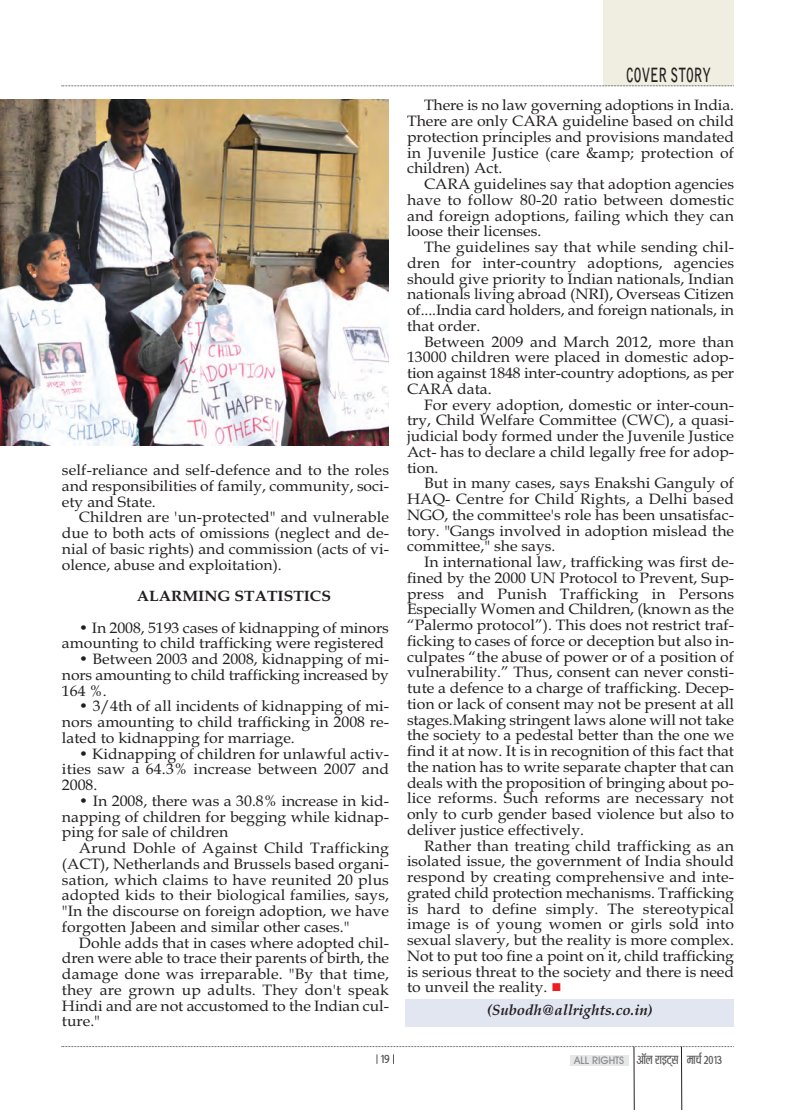
<style>
.page{position:relative;width:796px;height:1110px;background:#fff}
.page>*{position:absolute;margin:0;border:0;box-sizing:border-box;transform-origin:0 0}
.t1{font:700 19.5px "Bell Gothic Std";color:#231f20;scale:.65 1}
.t2{font:15px/15.8px "Book Antiqua";color:#231f20;text-align:justify;scale:1.05 1}
.t3{font:15px "Bhaskar 2";color:#57585a;scale:.95 1}
.t4{font:italic 700 15px "Book Antiqua";color:#231f20}
.t5{font:700 15px "Book Antiqua";color:#231f20;scale:1.05 1}
.t6{font:15px "Bhaskar 2";color:#4b4c4d}
.s1{color:#ee1d23}
.s2{font-family:"Avant Garde IT Cby BT";font-weight:500;font-size:10.5px;color:#8a8c8f}
</style>
<div class="page">
<div style="left:602px;top:1px;width:131px;height:85px;background:#f0eee1"></div>
<svg style="left:62px;top:85px;width:672px;height:1px"></svg>
<svg style="left:62px;top:1046px;width:672px;height:1px"></svg>
<div style="left:569px;top:1055px;width:59px;height:10px;background:#e6e7e9"></div>
<hr style="left:633px;top:1047px;width:1px;height:63px;background:#231f20">
<hr style="left:681px;top:1047px;width:1px;height:63px;background:#231f20">
<img style="left:0;top:100px;width:389px;height:345px">
<div style="left:405px;top:1000px;width:328px;height:27px;background:#e2e6f1"></div>
<p class="t2" style="left:62px;top:464px;width:313px">self-reliance and self-defence and to the roles</p>
<p class="t2" style="left:62px;top:480px;width:313px">and responsibilities of family, community, soci-</p>
<p class="t2" style="left:62px;top:495px;width:91px">ety and State.</p>
<p class="t2" style="left:79px;top:511px;width:296px">Children are 'un-protected" and vulnerable</p>
<p class="t2" style="left:62px;top:527px;width:313px">due to both acts of omissions (neglect and de-</p>
<p class="t2" style="left:62px;top:543px;width:313px">nial of basic rights) and commission (acts of vi-</p>
<p class="t2" style="left:62px;top:558px;width:211px">olence, abuse and exploitation).</p>
<p class="t5" style="left:137px;top:590px;width:186px">ALARMING STATISTICS</p>
<p class="t2" style="left:62px;top:621px;width:313px;text-indent:17px">• In 2008, 5193 cases of kidnapping of minors amounting to child trafficking were registered</p>
<p class="t2" style="left:62px;top:653px;width:313px;text-indent:17px">• Between 2003 and 2008, kidnapping of mi&shy;nors amounting to child trafficking increased by 164 %.</p>
<p class="t2" style="left:62px;top:700px;width:313px;text-indent:17px">• 3/4th of all incidents of kidnapping of mi&shy;nors amounting to child trafficking in 2008 re&shy;lated to kidnapping for marriage.</p>
<p class="t2" style="left:62px;top:747px;width:313px;text-indent:17px">• Kidnapping of children for unlawful activ&shy;ities saw a 64.3% increase between 2007 and 2008.</p>
<p class="t2" style="left:79px;top:795px;width:296px">• In 2008, there was a 30.8% increase in kid-</p>
<p class="t2" style="left:62px;top:810px;width:313px">napping of children for begging while kidnap-</p>
<p class="t2" style="left:62px;top:826px;width:160px">ping for sale of children</p>
<p class="t2" style="left:79px;top:842px;width:296px">Arund Dohle of Against Child Trafficking</p>
<p class="t2" style="left:62px;top:858px;width:313px">(ACT), Netherlands and Brussels based organi-</p>
<p class="t2" style="left:62px;top:873px;width:313px">sation, which claims to have reunited 20 plus</p>
<p class="t2" style="left:62px;top:889px;width:313px">adopted kids to their biological families, says,</p>
<p class="t2" style="left:62px;top:905px;width:313px">"In the discourse on foreign adoption, we have</p>
<p class="t2" style="left:62px;top:921px;width:275px">forgotten Jabeen and similar other cases."</p>
<p class="t2" style="left:79px;top:936px;width:296px">Dohle adds that in cases where adopted chil-</p>
<p class="t2" style="left:62px;top:952px;width:313px">dren were able to trace their parents of birth, the</p>
<p class="t2" style="left:62px;top:968px;width:313px">damage done was irreparable. "By that time,</p>
<p class="t2" style="left:62px;top:984px;width:313px">they are grown up adults. They don't speak</p>
<p class="t2" style="left:62px;top:999px;width:313px">Hindi and are not accustomed to the Indian cul-</p>
<p class="t2" style="left:62px;top:1015px;width:38px">ture."</p>
<p class="t1" style="left:626px;top:64px;width:131px">COVER STORY</p>
<p class="t2" style="left:424px;top:99px;width:296px">There is no law governing adoptions in India.</p>
<p class="t2" style="left:407px;top:115px;width:313px">There are only CARA guideline based on child</p>
<p class="t2" style="left:407px;top:131px;width:313px">protection principles and provisions mandated</p>
<p class="t2" style="left:407px;top:146px;width:313px">in Juvenile Justice (care &amp;amp; protection of</p>
<p class="t2" style="left:407px;top:162px;width:92px">children) Act.</p>
<p class="t2" style="left:424px;top:178px;width:296px">CARA guidelines say that adoption agencies</p>
<p class="t2" style="left:407px;top:194px;width:313px">have to follow 80-20 ratio between domestic</p>
<p class="t2" style="left:407px;top:209px;width:313px">and foreign adoptions, failing which they can</p>
<p class="t2" style="left:407px;top:225px;width:129px">loose their licenses.</p>
<p class="t2" style="left:424px;top:241px;width:296px">The guidelines say that while sending chil-</p>
<p class="t2" style="left:407px;top:257px;width:313px">dren for inter-country adoptions, agencies</p>
<p class="t2" style="left:407px;top:272px;width:313px">should give priority to Indian nationals, Indian</p>
<p class="t2" style="left:407px;top:288px;width:313px">nationals living abroad (NRI), Overseas Citizen</p>
<p class="t2" style="left:407px;top:304px;width:313px">of....India card holders, and foreign nationals, in</p>
<p class="t2" style="left:407px;top:320px;width:71px">that order.</p>
<p class="t2" style="left:424px;top:335px;width:296px">Between 2009 and March 2012, more than</p>
<p class="t2" style="left:407px;top:351px;width:313px">13000 children were placed in domestic adop-</p>
<p class="t2" style="left:407px;top:367px;width:313px">tion against 1848 inter-country adoptions, as per</p>
<p class="t2" style="left:407px;top:383px;width:82px">CARA data.</p>
<p class="t2" style="left:424px;top:398px;width:296px">For every adoption, domestic or inter-coun-</p>
<p class="t2" style="left:407px;top:414px;width:313px">try, Child Welfare Committee (CWC), a quasi-</p>
<p class="t2" style="left:407px;top:430px;width:313px">judicial body formed under the Juvenile Justice</p>
<p class="t2" style="left:407px;top:446px;width:313px">Act- has to declare a child legally free for adop-</p>
<p class="t2" style="left:407px;top:461px;width:31px">tion.</p>
<p class="t2" style="left:424px;top:477px;width:296px">But in many cases, says Enakshi Ganguly of</p>
<p class="t2" style="left:407px;top:493px;width:313px">HAQ- Centre for Child Rights, a Delhi based</p>
<p class="t2" style="left:407px;top:509px;width:313px">NGO, the committee's role has been unsatisfac-</p>
<p class="t2" style="left:407px;top:524px;width:313px">tory. "Gangs involved in adoption mislead the</p>
<p class="t2" style="left:407px;top:540px;width:143px">committee," she says.</p>
<p class="t2" style="left:424px;top:556px;width:296px">In international law, trafficking was first de-</p>
<p class="t2" style="left:407px;top:572px;width:313px">fined by the 2000 UN Protocol to Prevent, Sup-</p>
<p class="t2" style="left:407px;top:587px;width:313px">press and Punish Trafficking in Persons</p>
<p class="t2" style="left:407px;top:603px;width:313px">Especially Women and Children, (known as the</p>
<p class="t2" style="left:407px;top:619px;width:313px">“Palermo protocol”). This does not restrict traf-</p>
<p class="t2" style="left:407px;top:635px;width:313px">ficking to cases of force or deception but also in-</p>
<p class="t2" style="left:407px;top:650px;width:313px">culpates “the abuse of power or of a position of</p>
<p class="t2" style="left:407px;top:666px;width:313px">vulnerability.” Thus, consent can never consti-</p>
<p class="t2" style="left:407px;top:682px;width:313px">tute a defence to a charge of trafficking. Decep-</p>
<p class="t2" style="left:407px;top:698px;width:313px">tion or lack of consent may not be present at all</p>
<p class="t2" style="left:407px;top:713px;width:313px">stages.Making stringent laws alone will not take</p>
<p class="t2" style="left:407px;top:729px;width:313px">the society to a pedestal better than the one we</p>
<p class="t2" style="left:407px;top:745px;width:313px">find it at now. It is in recognition of this fact that</p>
<p class="t2" style="left:407px;top:761px;width:313px">the nation has to write separate chapter that can</p>
<p class="t2" style="left:407px;top:776px;width:313px">deals with the proposition of bringing about po-</p>
<p class="t2" style="left:407px;top:792px;width:313px">lice reforms. Such reforms are necessary not</p>
<p class="t2" style="left:407px;top:808px;width:313px">only to curb gender based violence but also to</p>
<p class="t2" style="left:407px;top:824px;width:170px">deliver justice effectively.</p>
<p class="t2" style="left:424px;top:839px;width:296px">Rather than treating child trafficking as an</p>
<p class="t2" style="left:407px;top:855px;width:313px">isolated issue, the government of India should</p>
<p class="t2" style="left:407px;top:871px;width:313px">respond by creating comprehensive and inte-</p>
<p class="t2" style="left:407px;top:887px;width:313px">grated child protection mechanisms. Trafficking</p>
<p class="t2" style="left:407px;top:902px;width:313px">is hard to define simply. The stereotypical</p>
<p class="t2" style="left:407px;top:918px;width:313px">image is of young women or girls sold into</p>
<p class="t2" style="left:407px;top:934px;width:313px">sexual slavery, but the reality is more complex.</p>
<p class="t2" style="left:407px;top:950px;width:313px">Not to put too fine a point on it, child trafficking</p>
<p class="t2" style="left:407px;top:965px;width:313px">is serious threat to the society and there is need</p>
<p class="t2" style="left:407px;top:981px;width:148px">to unveil the reality. <span class="s1">■</span></p>
<p class="t4" style="left:487px;top:1001px;width:167px">(Subodh@allrights.co.in)</p>
<p class="t6" style="left:380px;top:1049px;width:11px">19</p>
<p class="t3" style="left:573px;top:1050px;width:157px"><span class="s2">ALL RIGHTS</span> ¥æòÜ ÚUæ§ÅU÷â U×æ¿ü 2013</p>
</div>
